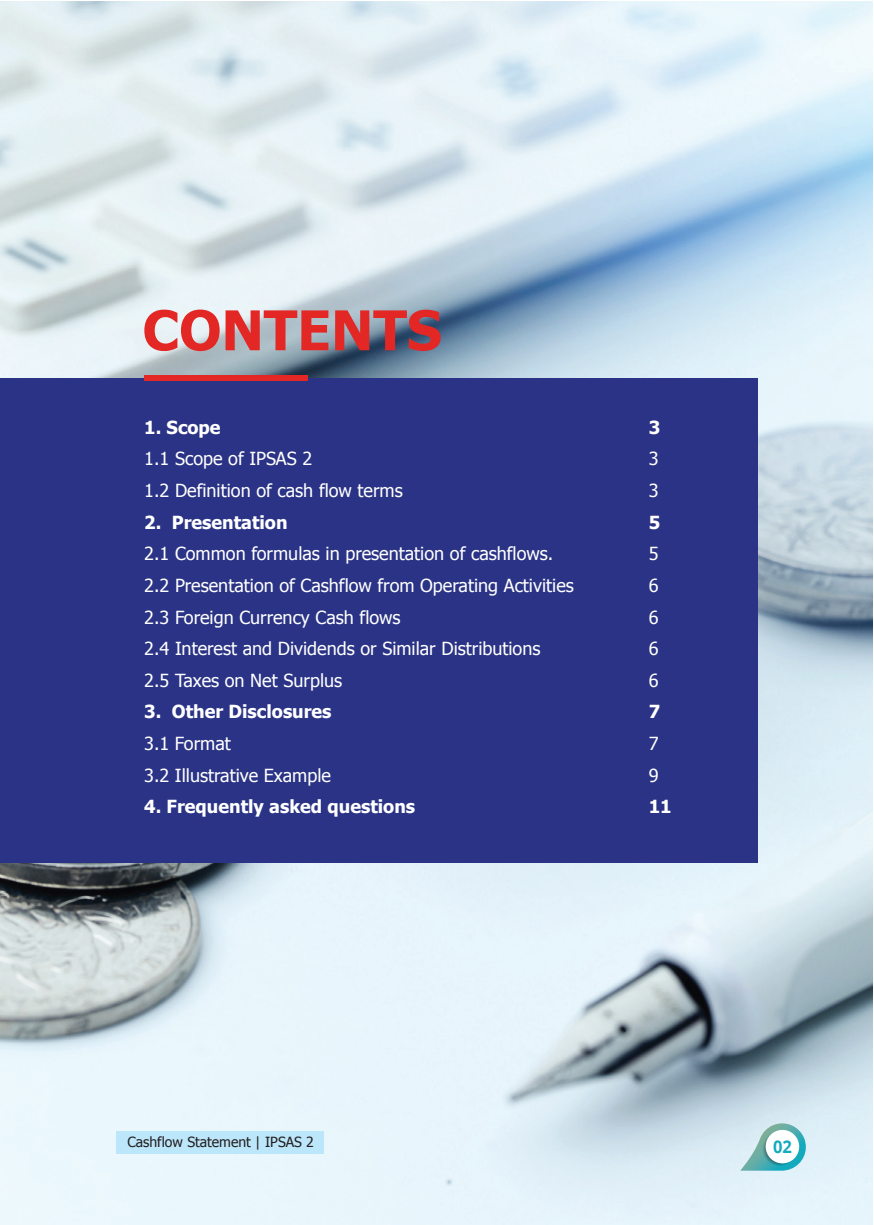
<style>
.page{position:relative;width:874px;height:1225px;background:#fff}
.page>*{position:absolute;margin:0;border:0;box-sizing:border-box;transform-origin:0 0}
.t1{font:700 54.8px "Tahoma";color:#e22725}
.t2{font:18px "Tahoma";color:#fff}
.t3{font:700 18px "Tahoma";color:#fff}
.t4{font:700 17.4px "Open Sans";color:#14aabe;scale:.94 1}
.t5{font:14px "Tahoma";color:#231f20}
</style>
<div class="page">
<img style="left:0;top:2px;width:872px;height:1223px">
<div style="left:0;top:378px;width:757px;height:484px;background:#2a3385"></div>
<div style="left:144px;top:375px;width:164px;height:6px;background:#e22725"></div>
<svg style="left:745px;top:1123px;width:60px;height:47px;background:#8ac8cd"></svg>
<svg style="left:761px;top:1131px;width:35px;height:34px"></svg>
<div style="left:765px;top:1129px;width:33px;height:34px;background:#fff;border-radius:50%"></div>
<div style="left:116px;top:1131px;width:207px;height:22px;background:#bce6fa"></div>
<h1 class="t1" style="left:142px;top:292px;width:300px">CONTENTS</h1>
<p class="t3" style="left:144px;top:414px;width:78px">1. Scope</p>
<p class="t3" style="left:648px;top:414px;width:13px">3</p>
<p class="t2" style="left:144px;top:447px;width:169px">1.1 Scope of IPSAS 2</p>
<p class="t2" style="left:648px;top:447px;width:11px">3</p>
<p class="t2" style="left:144px;top:478px;width:260px">1.2 Definition of cash flow terms</p>
<p class="t2" style="left:648px;top:478px;width:11px">3</p>
<p class="t3" style="left:144px;top:509px;width:145px">2. Presentation</p>
<p class="t3" style="left:648px;top:509px;width:13px">5</p>
<p class="t2" style="left:144px;top:541px;width:410px">2.1 Common formulas in presentation of cashflows.</p>
<p class="t2" style="left:648px;top:541px;width:11px">5</p>
<p class="t2" style="left:144px;top:573px;width:431px">2.2 Presentation of Cashflow from Operating Activities</p>
<p class="t2" style="left:648px;top:573px;width:11px">6</p>
<p class="t2" style="left:144px;top:605px;width:258px">2.3 Foreign Currency Cash flows</p>
<p class="t2" style="left:648px;top:605px;width:11px">6</p>
<p class="t2" style="left:144px;top:636px;width:397px">2.4 Interest and Dividends or Similar Distributions</p>
<p class="t2" style="left:648px;top:636px;width:11px">6</p>
<p class="t2" style="left:144px;top:668px;width:199px">2.5 Taxes on Net Surplus</p>
<p class="t2" style="left:648px;top:668px;width:11px">6</p>
<p class="t3" style="left:144px;top:699px;width:189px">3. Other Disclosures</p>
<p class="t3" style="left:648px;top:699px;width:13px">7</p>
<p class="t2" style="left:144px;top:731px;width:88px">3.1 Format</p>
<p class="t2" style="left:648px;top:731px;width:11px">7</p>
<p class="t2" style="left:144px;top:763px;width:188px">3.2 Illustrative Example</p>
<p class="t2" style="left:648px;top:763px;width:11px">9</p>
<p class="t3" style="left:144px;top:794px;width:272px">4. Frequently asked questions</p>
<p class="t3" style="left:648px;top:794px;width:24px">11</p>
<p class="t5" style="left:127px;top:1132px;width:188px">Cashflow Statement | IPSAS 2</p>
<p class="t4" style="left:772px;top:1134px;width:22px">02</p>
</div>
